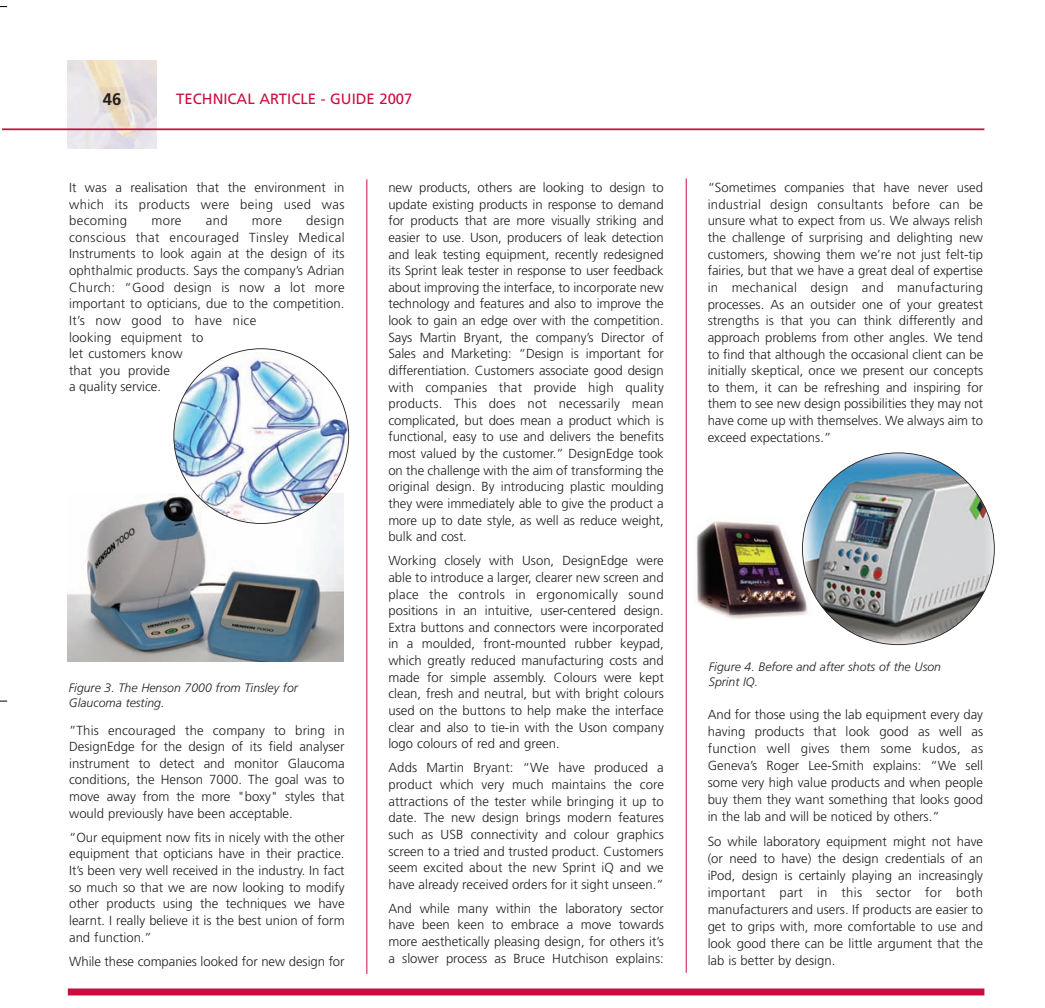
<style>
.page{position:relative;width:1045px;height:1008px;background:#fff}
.page>*{position:absolute;margin:0;border:0;box-sizing:border-box;transform-origin:0 0}
.t1{font:700 16.8px "Frutiger";color:#231f20}
.t2{font:14.88px "Frutiger";color:#cd0d40}
.t3{font:300 13.12px/16.6px "Frutiger";color:#231f20;text-align:justify}
.t4{font:italic 300 12.25px/14.7px "Frutiger";color:#231f20}
</style>
<div class="page">
<hr style="left:366px;top:179px;width:1px;height:795px;background:#cd0d40">
<hr style="left:686px;top:178px;width:1px;height:795px;background:#cd0d40">
<img style="left:68px;top:60px;width:88px;height:89px">
<hr style="left:3px;top:128px;width:981px;height:2px;background:#cd0d40">
<img style="left:68px;top:495px;width:276px;height:167px">
<img style="left:174px;top:352px;width:175px;height:171px">
<img style="left:696px;top:515px;width:116px;height:104px">
<img style="left:802px;top:453px;width:192px;height:192px;border-radius:50%">
<div style="left:68px;top:988px;width:916px;height:7px;background:#cd0d40"></div>
<p class="t1" style="left:103px;top:93px;width:20px">46</p>
<p class="t2" style="left:176px;top:93px;width:238px">TECHNICAL ARTICLE - GUIDE 2007</p>
<p class="t3" style="left:69px;top:180px;width:277px">It was a realisation that the environment in which its products were being used was becoming</p>
<p class="t3" style="left:69px;top:213px;width:277px;text-align:left;text-indent:237px">design conscious that encouraged Tinsley Medical<br>Instruments to look again at the design of its ophthalmic products. Says the company’s Adrian<br>Church: “Good design is now a lot more important to opticians, due to the competition.<br>It’s now good to have nice<br>looking equipment to<br>let customers know<br>that you provide<br>a quality service.</p>
<p class="t3" style="left:151px;top:213px;width:32px">more</p>
<p class="t3" style="left:206px;top:213px;width:23px">and</p>
<p class="t3" style="left:252px;top:213px;width:32px">more</p>
<p class="t4" style="left:69px;top:682px;width:230px">Figure 3. The Henson 7000 from Tinsley for<br>Glaucoma testing.</p>
<p class="t3" style="left:69px;top:723px;width:277px">”This encouraged the company to bring in DesignEdge for the design of its field analyser instrument to detect and monitor Glaucoma conditions, the Henson 7000. The goal was to move away from the more "boxy" styles that would previously have been acceptable.</p>
<p class="t3" style="left:69px;top:830px;width:277px">“Our equipment now fits in nicely with the other equipment that opticians have in their practice.<br>It’s been very well received in the industry. In fact so much so that we are now looking to modify other products using the techniques we have learnt. I really believe it is the best union of form and function.”</p>
<p class="t3" style="left:69px;top:954px;width:277px">While these companies looked for new design for</p>
<p class="t3" style="left:388px;top:180px;width:277px">new products, others are looking to design to update existing products in response to demand for products that are more visually striking and easier to use. Uson, producers of leak detection and leak testing equipment, recently redesigned its Sprint leak tester in response to user feedback about improving the interface, to incorporate new technology and features and also to improve the look to gain an edge over with the competition.<br>Says Martin Bryant, the company’s Director of Sales and Marketing: “Design is important for differentiation. Customers associate good design with companies that provide high quality products. This does not necessarily mean complicated, but does mean a product which is functional, easy to use and delivers the benefits most valued by the customer.” DesignEdge took on the challenge with the aim of transforming the original design. By introducing plastic moulding they were immediately able to give the product a more up to date style, as well as reduce weight, bulk and cost.</p>
<p class="t3" style="left:388px;top:553px;width:277px">Working closely with Uson, DesignEdge were able to introduce a larger, clearer new screen and place the controls in ergonomically sound positions in an intuitive, user-centered design.<br>Extra buttons and connectors were incorporated in a moulded, front-mounted rubber keypad, which greatly reduced manufacturing costs and made for simple assembly. Colours were kept clean, fresh and neutral, but with bright colours used on the buttons to help make the interface clear and also to tie-in with the Uson company logo colours of red and green.</p>
<p class="t3" style="left:388px;top:760px;width:277px">Adds Martin Bryant: “We have produced a product which very much maintains the core attractions of the tester while bringing it up to date. The new design brings modern features such as USB connectivity and colour graphics screen to a tried and trusted product. Customers seem excited about the new Sprint iQ and we have already received orders for it sight unseen.”</p>
<p class="t3" style="left:388px;top:901px;width:277px">And while many within the laboratory sector have been keen to embrace a move towards more aesthetically pleasing design, for others it’s a slower process as Bruce Hutchison explains:</p>
<p class="t3" style="left:707px;top:180px;width:277px">“Sometimes companies that have never used industrial design consultants before can be unsure what to expect from us. We always relish the challenge of surprising and delighting new customers, showing them we’re not just felt-tip fairies, but that we have a great deal of expertise in mechanical design and manufacturing processes. As an outsider one of your greatest strengths is that you can think differently and approach problems from other angles. We tend to find that although the occasional client can be initially skeptical, once we present our concepts to them, it can be refreshing and inspiring for them to see new design possibilities they may not have come up with themselves. We always aim to exceed expectations.”</p>
<p class="t4" style="left:709px;top:660px;width:234px">Figure 4. Before and after shots of the Uson<br>Sprint IQ.</p>
<p class="t3" style="left:707px;top:707px;width:277px">And for those using the lab equipment every day having products that look good as well as function well gives them some kudos, as Geneva’s Roger Lee-Smith explains: “We sell some very high value products and when people buy them they want something that looks good in the lab and will be noticed by others.”</p>
<p class="t3" style="left:707px;top:834px;width:277px">So while laboratory equipment might not have (or need to have) the design credentials of an iPod, design is certainly playing an increasingly important part in this sector for both manufacturers and users. If products are easier to get to grips with, more comfortable to use and look good there can be little argument that the lab is better by design.</p>
</div>
